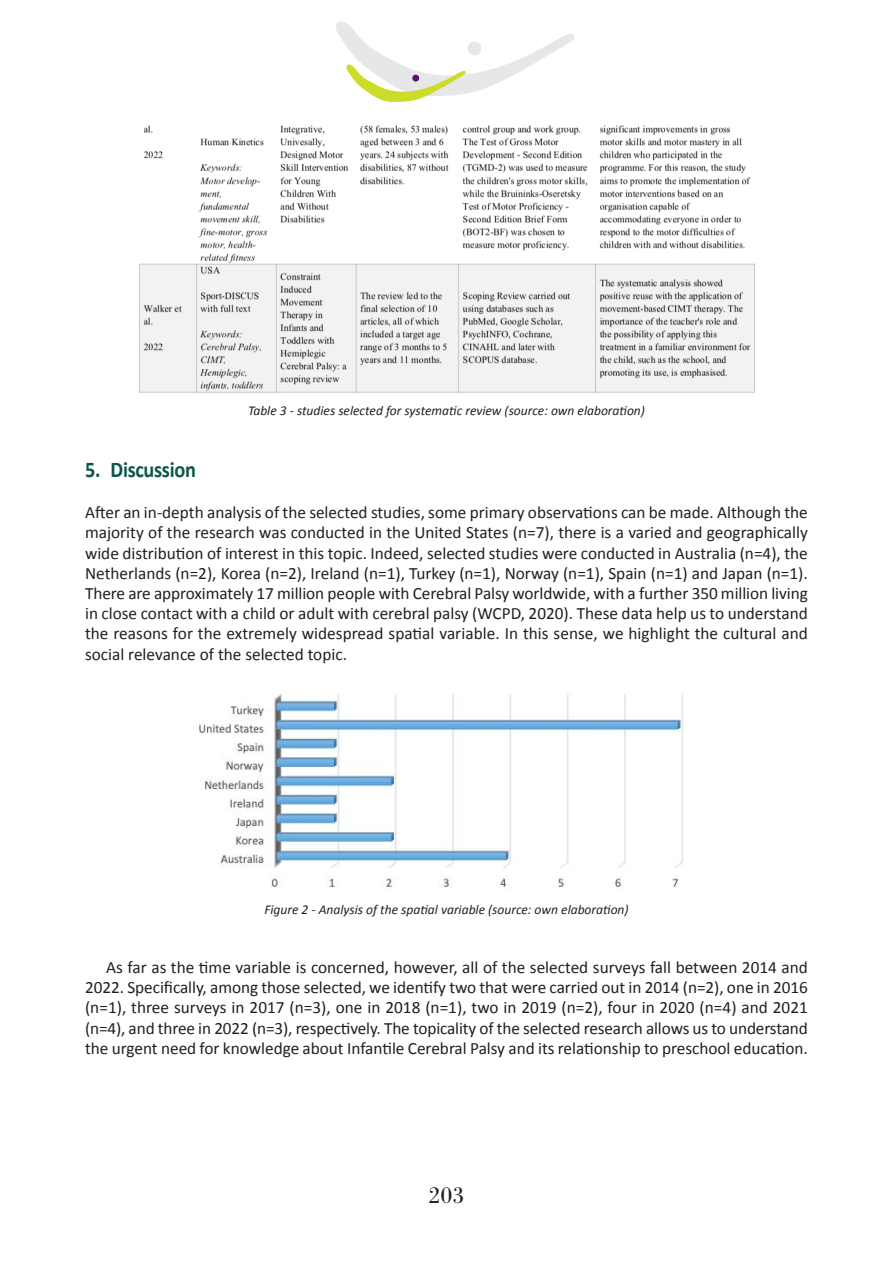
<style>
.page{position:relative;width:893px;height:1263px;background:#fff}
.page>*{position:absolute;margin:0;border:0;box-sizing:border-box;transform-origin:0 0}
.t1{font:24px "Bodoni Antiqua T";color:#231f20}
.t2{font:700 22.5px "Calibri";letter-spacing:-.015em;color:#0a564b;scale:.9 1}
.t3{font:17.25px/20.2px "Calibri";color:#231f20;text-align:justify}
.t4{font:italic 13.5px "Calibri";color:#231f20}
</style>
<div class="page">
<img style="left:139px;top:125px;width:616px;height:268px">
<img style="left:199px;top:693px;width:486px;height:195px">
<svg style="left:336px;top:21px;width:238px;height:81px"></svg>
<div style="left:412px;top:75px;width:7px;height:7px;background:#5a166b;border-radius:50%"></div>
<p class="t4" style="left:248px;top:402px;width:398px">Table 3 ‐ studies selected for systematic review (source: own elaboration)</p>
<p class="t2" style="left:85px;top:456px;width:125px">5. Discussion</p>
<p class="t3" style="left:85px;top:502px;width:724px">After an in‐depth analysis of the selected studies, some primary observations can be made. Although the majority of the research was conducted in the United States (n=7), there is a varied and geographically wide distribution of interest in this topic. Indeed, selected studies were conducted in Australia (n=4), the Netherlands (n=2), Korea (n=2), Ireland (n=1), Turkey (n=1), Norway (n=1), Spain (n=1) and Japan (n=1).<br>There are approximately 17 million people with Cerebral Palsy worldwide, with a further 350 million living in close contact with a child or adult with cerebral palsy (WCPD, 2020). These data help us to understand the reasons for the extremely widespread spatial variable. In this sense, we highlight the cultural and social relevance of the selected topic.</p>
<p class="t4" style="left:264px;top:901px;width:366px">Figure 2 ‐ Analysis of the spatial variable (source: own elaboration)</p>
<p class="t3" style="left:85px;top:957px;width:724px;text-indent:21px">As far as the time variable is concerned, however, all of the selected surveys fall between 2014 and 2022. Specifically, among those selected, we identify two that were carried out in 2014 (n=2), one in 2016 (n=1), three surveys in 2017 (n=3), one in 2018 (n=1), two in 2019 (n=2), four in 2020 (n=4) and 2021 (n=4), and three in 2022 (n=3), respectively. The topicality of the selected research allows us to understand the urgent need for knowledge about Infantile Cerebral Palsy and its relationship to preschool education.</p>
<p class="t1" style="left:428px;top:1186px;width:37px">203</p>
</div>
